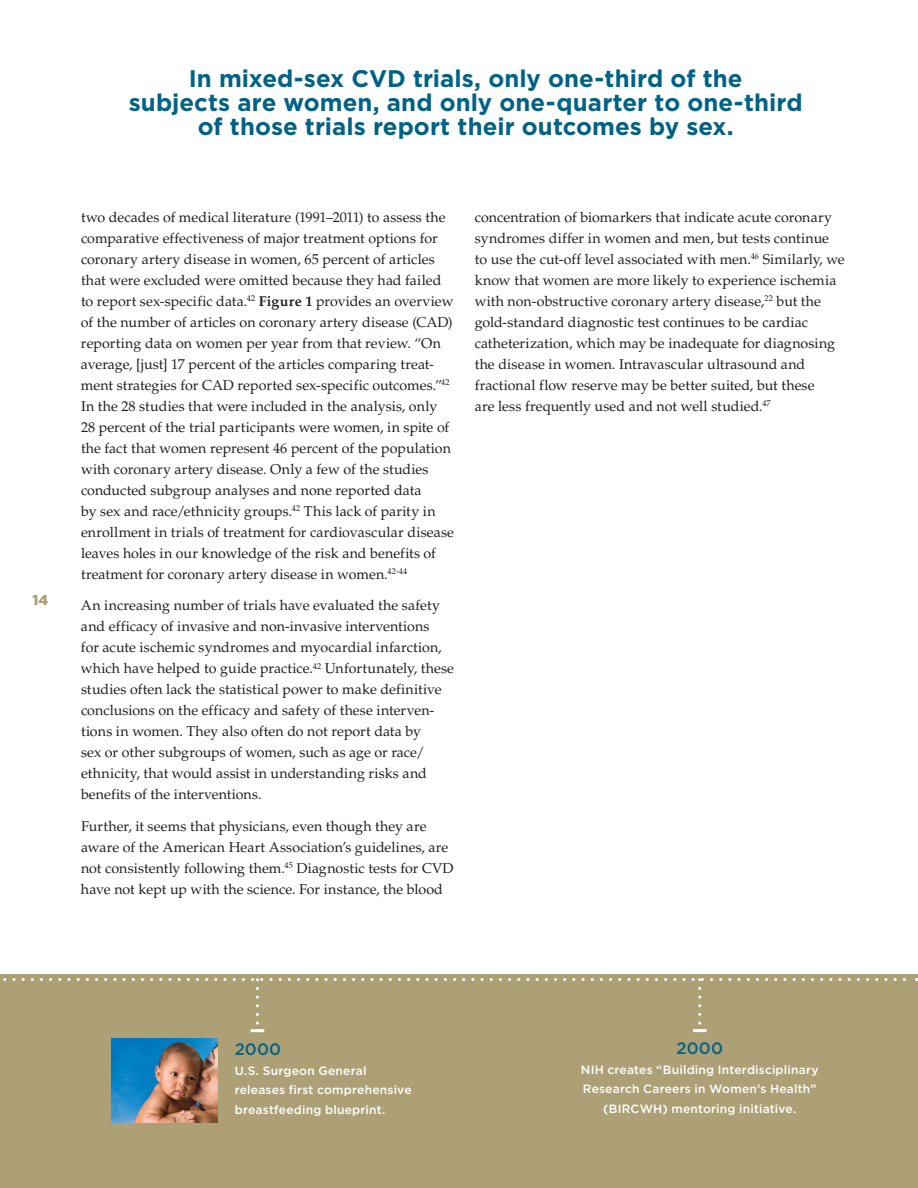
<style>
.page{position:relative;width:918px;height:1188px;background:#fff}
.page>*{position:absolute;margin:0;border:0;box-sizing:border-box;transform-origin:0 0}
.t1{font:700 24px/24px "Gotham";color:#006285;text-align:center}
.t2{font:500 16.5px "Gotham";letter-spacing:.015em;color:#006285}
.t3{font:14.25px/21px "Palatino LT Std";color:#231f20}
.t4{font:900 14.25px "Gotham";color:#aea076}
.t5{font:500 12px/19.5px "Gotham";letter-spacing:.015em;color:#fff}
.s1{font-weight:700}
</style>
<div class="page">
<div style="left:0;top:974px;width:918px;height:214px;background:#aea076"></div>
<img style="left:111px;top:1039px;width:106px;height:84px">
<svg style="left:3px;top:978px;width:914px;height:54px"></svg>
<hr style="left:693px;top:1029px;width:14px;height:3px;background:#fff">
<p class="t4" style="left:33px;top:591px;width:17px">14</p>
<p class="t1" style="left:129px;top:66px;width:675px">In mixed-sex CVD trials, only one-third of the<br>subjects are women, and only one-quarter to one-third of those trials report their outcomes by sex.</p>
<p class="t3" style="left:81px;top:207px;width:375px">two decades of medical literature (1991–2011) to assess the comparative effectiveness of major treatment options for coronary artery disease in women, 65 percent of articles that were excluded were omitted because they had failed to report sex-specific data.<sup>42</sup> <span class="s1">Figure 1</span> provides an overview of the number of articles on coronary artery disease (CAD) reporting data on women per year from that review. “On average, [just] 17 percent of the articles comparing treat&shy;ment strategies for CAD reported sex-specific outcomes.”<sup>42<br></sup>In the 28 studies that were included in the analysis, only 28 percent of the trial participants were women, in spite of the fact that women represent 46 percent of the population with coronary artery disease. Only a few of the studies conducted subgroup analyses and none reported data<br>by sex and race/ethnicity groups.<sup>42</sup> This lack of parity in enrollment in trials of treatment for cardiovascular disease leaves holes in our knowledge of the risk and benefits of treatment for coronary artery disease in women.<sup>42-44</sup></p>
<p class="t3" style="left:81px;top:595px;width:375px">An increasing number of trials have evaluated the safety and efficacy of invasive and non-invasive interventions<br>for acute ischemic syndromes and myocardial infarction, which have helped to guide practice.<sup>42</sup> Unfortunately, these studies often lack the statistical power to make definitive conclusions on the efficacy and safety of these interven&shy;tions in women. They also often do not report data by<br>sex or other subgroups of women, such as age or race/ ethnicity, that would assist in understanding risks and benefits of the interventions.</p>
<p class="t3" style="left:81px;top:816px;width:374px">Further, it seems that physicians, even though they are aware of the American Heart Association’s guidelines, are not consistently following them.<sup>45</sup> Diagnostic tests for CVD have not kept up with the science. For instance, the blood</p>
<p class="t3" style="left:475px;top:207px;width:372px">concentration of biomarkers that indicate acute coronary syndromes differ in women and men, but tests continue to use the cut-off level associated with men.<sup>46</sup> Similarly, we know that women are more likely to experience ischemia with non-obstructive coronary artery disease,<sup>22</sup> but the gold-standard diagnostic test continues to be cardiac catheterization, which may be inadequate for diagnosing the disease in women. Intravascular ultrasound and fractional flow reserve may be better suited, but these<br>are less frequently used and not well studied.<sup>47</sup></p>
<p class="t2" style="left:235px;top:1038px;width:48px">2000</p>
<p class="t5" style="left:235px;top:1060px;width:178px">U.S. Surgeon General releases first comprehensive breastfeeding blueprint.</p>
<p class="t2" style="left:677px;top:1038px;width:48px">2000</p>
<p class="t5" style="left:581px;top:1060px;width:239px;text-align:center">NIH creates “Building Interdisciplinary<br>Research Careers in Women’s Health” (BIRCWH) mentoring initiative.</p>
</div>
